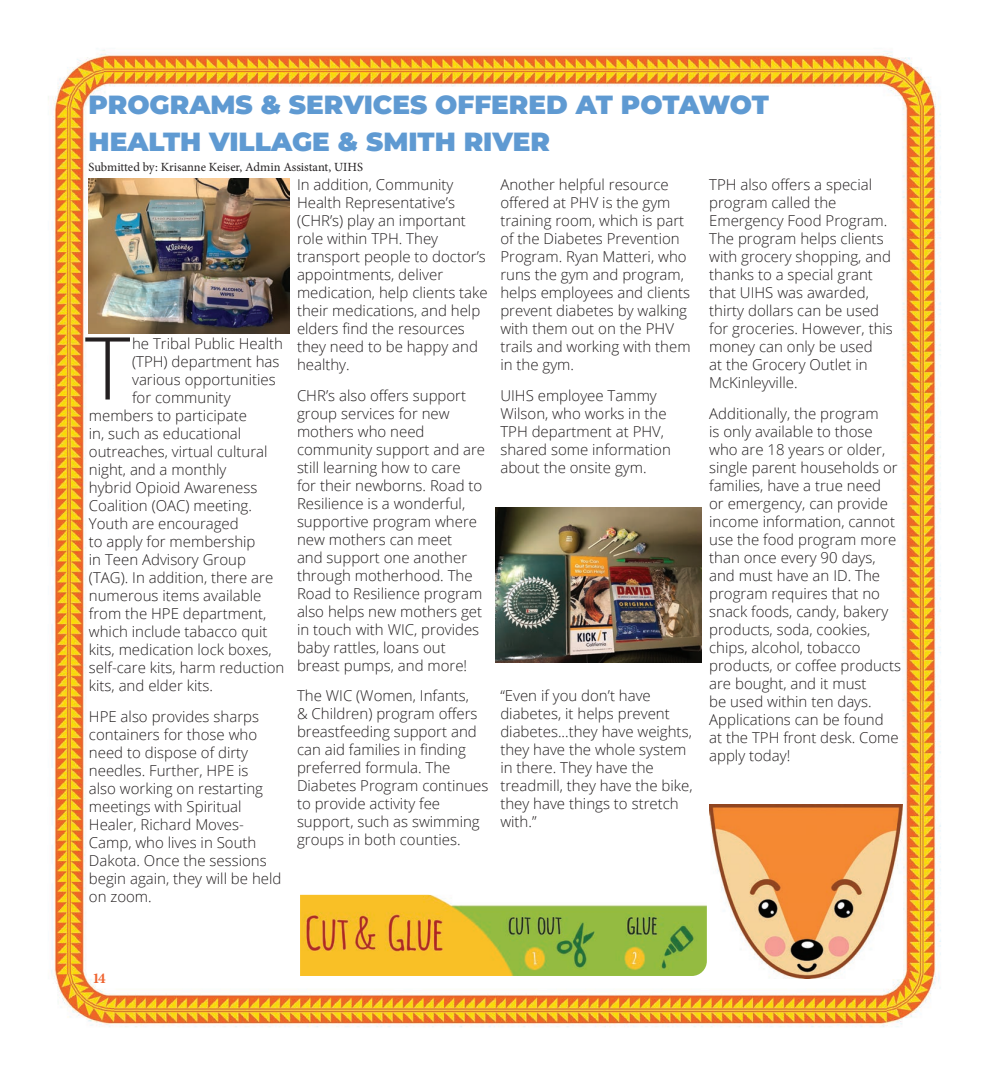
<style>
.page{position:relative;width:990px;height:1080px;background:#fff}
.page>*{position:absolute;margin:0;border:0;box-sizing:border-box;transform-origin:0 0}
.t1{font:300 86.88px "Open Sans";color:#231f20}
.t2{font:900 26.25px/37.5px "Montserrat";color:#5f9ad2}
.t3{font:300 15px/18px "Open Sans";color:#231f20}
.t4{font:700 15px "Minion Pro";color:#ef6430}
.t5{font:12.5px "Minion Pro";letter-spacing:-.005em;color:#231f20}
</style>
<div class="page">
<img style="left:48px;top:49px;width:893px;height:978px">
<img style="left:89px;top:179px;width:200px;height:155px">
<img style="left:495px;top:507px;width:206px;height:155px">
<img style="left:300px;top:895px;width:407px;height:81px">
<img style="left:709px;top:804px;width:194px;height:175px">
<h2 class="t2" style="left:89px;top:84px;width:682px">PROGRAMS &amp; SERVICES OFFERED AT POTAWOT<br>HEALTH VILLAGE &amp; SMITH RIVER</h2>
<p class="t5" style="left:89px;top:158px;width:276px">Submitted by: Krisanne Keiser, Admin Assistant, UIHS</p>
<p class="t3" style="left:709px;top:175px;width:185px">TPH also offers a special program called the<br>Emergency Food Program.<br>The program helps clients with grocery shopping, and thanks to a special grant that UIHS was awarded, thirty dollars can be used for groceries. However, this money can only be used<br>at the Grocery Outlet in<br>McKinleyville.</p>
<p class="t3" style="left:709px;top:404px;width:193px">Additionally, the program<br>is only available to those who are 18 years or older, single parent households or families, have a true need<br>or emergency, can provide income information, cannot use the food program more than once every 90 days, and must have an ID. The program requires that no snack foods, candy, bakery products, soda, cookies, chips, alcohol, tobacco products, or coffee products are bought, and it must<br>be used within ten days.<br>Applications can be found<br>at the TPH front desk. Come apply today!</p>
<p class="t3" style="left:500px;top:175px;width:192px">Another helpful resource offered at PHV is the gym training room, which is part of the Diabetes Prevention<br>Program. Ryan Matteri, who runs the gym and program, helps employees and clients prevent diabetes by walking with them out on the PHV trails and working with them in the gym.</p>
<p class="t3" style="left:500px;top:386px;width:172px">UIHS employee Tammy<br>Wilson, who works in the<br>TPH department at PHV, shared some information about the onsite gym.</p>
<p class="t3" style="left:297px;top:175px;width:192px">In addition, Community<br>Health Representative’s (CHR’s) play an important role within TPH. They transport people to doctor’s appointments, deliver medication, help clients take their medications, and help elders find the resources they need to be happy and healthy.</p>
<p class="t3" style="left:297px;top:386px;width:190px">CHR’s also offers support group services for new mothers who need community support and are still learning how to care<br>for their newborns. Road to<br>Resilience is a wonderful, supportive program where new mothers can meet<br>and support one another through motherhood. The<br>Road to Resilience program also helps new mothers get in touch with WIC, provides baby rattles, loans out breast pumps, and more!</p>
<p class="t3" style="left:297px;top:686px;width:193px">The WIC (Women, Infants,<br>&amp; Children) program offers breastfeeding support and can aid families in finding preferred formula. The<br>Diabetes Program continues to provide activity fee support, such as swimming groups in both counties.</p>
<h1 class="t1" style="left:85px;top:308px;width:47px">T</h1>
<p class="t3" style="left:132px;top:334px;width:152px">he Tribal Public Health</p>
<p class="t3" style="left:132px;top:352px;width:149px">(TPH) department has</p>
<p class="t3" style="left:132px;top:370px;width:145px">various opportunities</p>
<p class="t3" style="left:132px;top:388px;width:100px">for community</p>
<p class="t3" style="left:89px;top:406px;width:160px">members to participate</p>
<p class="t3" style="left:89px;top:424px;width:154px">in, such as educational</p>
<p class="t3" style="left:89px;top:442px;width:180px">outreaches, virtual cultural</p>
<p class="t3" style="left:89px;top:460px;width:139px">night, and a monthly</p>
<p class="t3" style="left:89px;top:478px;width:170px">hybrid Opioid Awareness</p>
<p class="t3" style="left:89px;top:496px;width:165px">Coalition (OAC) meeting.</p>
<p class="t3" style="left:89px;top:514px;width:151px">Youth are encouraged</p>
<p class="t3" style="left:89px;top:532px;width:168px">to apply for membership</p>
<p class="t3" style="left:89px;top:550px;width:159px">in Teen Advisory Group</p>
<p class="t3" style="left:89px;top:568px;width:186px">(TAG). In addition, there are</p>
<p class="t3" style="left:89px;top:586px;width:174px">numerous items available</p>
<p class="t3" style="left:89px;top:604px;width:179px">from the HPE department,</p>
<p class="t3" style="left:89px;top:622px;width:180px">which include tabacco quit</p>
<p class="t3" style="left:89px;top:640px;width:184px">kits, medication lock boxes,</p>
<p class="t3" style="left:89px;top:658px;width:197px">self-care kits, harm reduction</p>
<p class="t3" style="left:89px;top:676px;width:126px">kits, and elder kits.</p>
<p class="t3" style="left:89px;top:707px;width:194px">HPE also provides sharps containers for those who need to dispose of dirty needles. Further, HPE is<br>also working on restarting meetings with Spiritual<br>Healer, Richard Moves-<br>Camp, who lives in South<br>Dakota. Once the sessions begin again, they will be held on zoom.</p>
<p class="t3" style="left:500px;top:686px;width:194px">“Even if you don’t have diabetes, it helps prevent diabetes...they have weights, they have the whole system in there. They have the treadmill, they have the bike, they have things to stretch with.”</p>
<p class="t4" style="left:92px;top:968px;width:15px">14</p>
</div>
